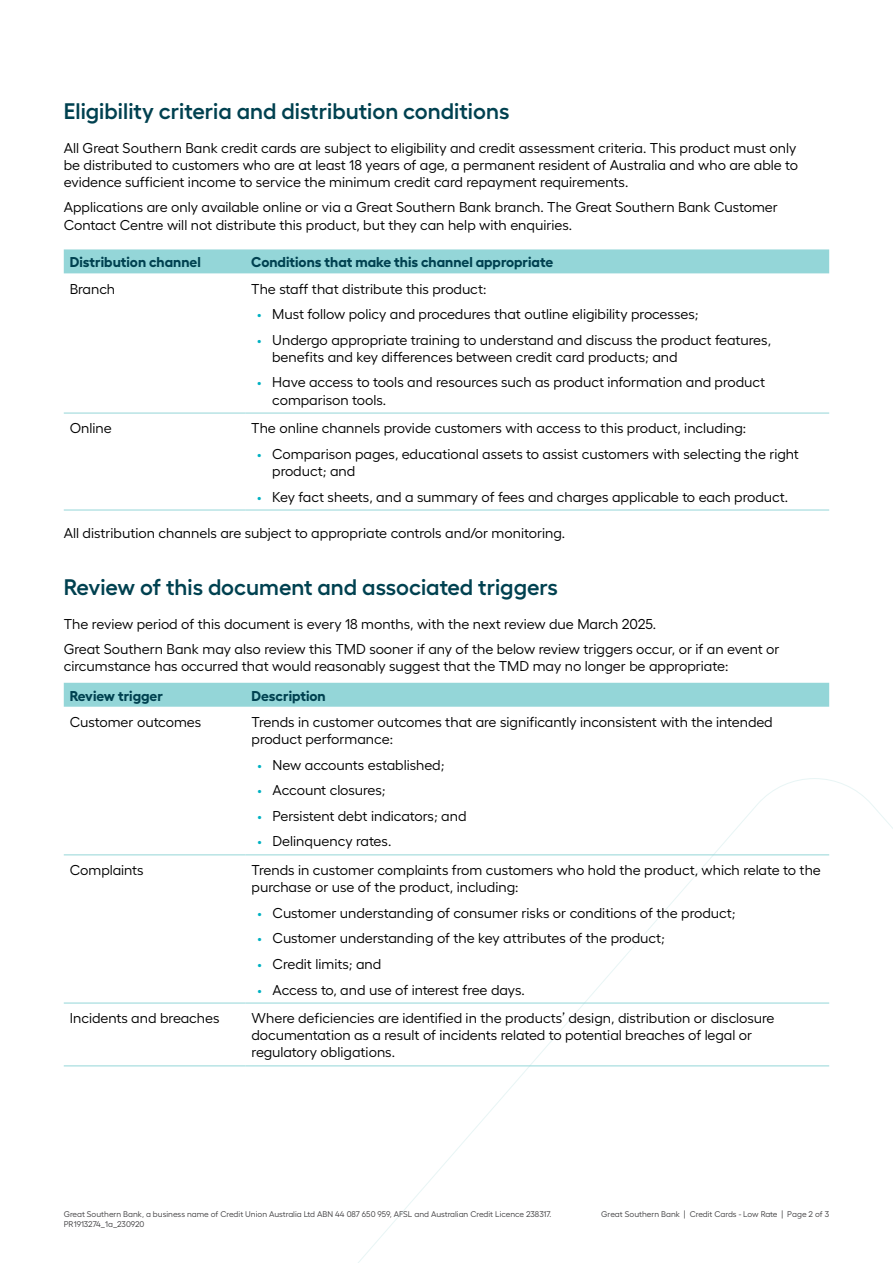
<style>
.page{position:relative;width:893px;height:1263px;background:#fff}
.page>*{position:absolute;margin:0;border:0;box-sizing:border-box;transform-origin:0 0}
.t1{font:600 22.5px "Hellix";color:#004150}
.t2{font:14.25px/17.1px "Hellix";color:#000}
.t3{font:700 14.25px "Hellix";color:#004150}
.t4{font:8.25px "Hellix";color:#414042}
.s1{color:#00b1c2}
</style>
<div class="page">
<svg style="left:324px;top:778px;width:569px;height:485px"></svg>
<div style="left:64px;top:249px;width:765px;height:24px;background:#94d6d8"></div>
<hr style="left:64px;top:413px;width:181px;height:1px;background:#94d6d8">
<hr style="left:245px;top:413px;width:584px;height:1px;background:#94d6d8">
<hr style="left:64px;top:510px;width:181px;height:1px;background:#94d6d8">
<hr style="left:245px;top:510px;width:584px;height:1px;background:#94d6d8">
<div style="left:64px;top:683px;width:765px;height:24px;background:#94d6d8"></div>
<hr style="left:64px;top:854px;width:182px;height:1px;background:#94d6d8">
<hr style="left:246px;top:854px;width:583px;height:1px;background:#94d6d8">
<hr style="left:64px;top:1003px;width:182px;height:1px;background:#94d6d8">
<hr style="left:246px;top:1003px;width:583px;height:1px;background:#94d6d8">
<hr style="left:64px;top:1065px;width:182px;height:1px;background:#94d6d8">
<hr style="left:246px;top:1065px;width:583px;height:1px;background:#94d6d8">
<h1 class="t1" style="left:64px;top:93px;width:447px">Eligibility criteria and distribution conditions</h1>
<p class="t2" style="left:64px;top:138px;width:736px;text-align:justify">All Great Southern Bank credit cards are subject to eligibility and credit assessment criteria. This product must only be distributed to customers who are at least 18 years of age, a permanent resident of Australia and who are able to evidence sufficient income to service the minimum credit card repayment requirements.</p>
<p class="t2" style="left:64px;top:197px;width:716px">Applications are only available online or via a Great Southern Bank branch. The Great Southern Bank Customer<br>Contact Centre will not distribute this product, but they can help with enquiries.</p>
<p class="t3" style="left:70px;top:251px;width:133px">Distribution channel</p>
<p class="t3" style="left:251px;top:251px;width:303px">Conditions that make this channel appropriate</p>
<p class="t2" style="left:70px;top:279px;width:47px">Branch</p>
<p class="t2" style="left:251px;top:279px;width:237px">The staff that distribute this product:</p>
<p class="t2" style="left:257px;top:304px;width:443px"><span class="s1">•</span> Must follow policy and procedures that outline eligibility processes;</p>
<p class="t2" style="left:272px;top:330px;width:500px;text-indent:-15px"><span class="s1">•</span> Undergo appropriate training to understand and discuss the product features, benefits and key differences between credit card products; and</p>
<p class="t2" style="left:272px;top:372px;width:495px;text-indent:-15px"><span class="s1">•</span> Have access to tools and resources such as product information and product comparison tools.</p>
<p class="t2" style="left:70px;top:418px;width:44px">Online</p>
<p class="t2" style="left:251px;top:418px;width:496px">The online channels provide customers with access to this product, including:</p>
<p class="t2" style="left:272px;top:444px;width:528px;text-indent:-15px"><span class="s1">•</span> Comparison pages, educational assets to assist customers with selecting the right product; and</p>
<p class="t2" style="left:257px;top:487px;width:532px"><span class="s1">•</span> Key fact sheets, and a summary of fees and charges applicable to each product.</p>
<p class="t2" style="left:64px;top:523px;width:503px">All distribution channels are subject to appropriate controls and/or monitoring.</p>
<h1 class="t1" style="left:64px;top:569px;width:496px">Review of this document and associated triggers</h1>
<p class="t2" style="left:64px;top:609px;width:717px;line-height:25.7px">The review period of this document is every 18 months, with the next review due March 2025.<br>Great Southern Bank may also review this TMD sooner if any of the below review triggers occur, or if an event or</p>
<p class="t2" style="left:64px;top:656px;width:666px">circumstance has occurred that would reasonably suggest that the TMD may no longer be appropriate:</p>
<p class="t3" style="left:70px;top:684px;width:95px">Review trigger</p>
<p class="t3" style="left:252px;top:684px;width:76px">Description</p>
<p class="t2" style="left:70px;top:712px;width:133px">Customer outcomes</p>
<p class="t2" style="left:252px;top:712px;width:523px">Trends in customer outcomes that are significantly inconsistent with the intended product performance:</p>
<p class="t2" style="left:258px;top:754px;width:189px"><span class="s1">•</span> New accounts established;</p>
<p class="t2" style="left:258px;top:780px;width:130px"><span class="s1">•</span> Account closures;</p>
<p class="t2" style="left:258px;top:806px;width:210px"><span class="s1">•</span> Persistent debt indicators; and</p>
<p class="t2" style="left:258px;top:831px;width:135px"><span class="s1">•</span> Delinquency rates.</p>
<p class="t2" style="left:70px;top:860px;width:75px">Complaints</p>
<p class="t2" style="left:252px;top:860px;width:571px">Trends in customer complaints from customers who hold the product, which relate to the purchase or use of the product, including:</p>
<p class="t2" style="left:258px;top:903px;width:480px"><span class="s1">•</span> Customer understanding of consumer risks or conditions of the product;</p>
<p class="t2" style="left:258px;top:928px;width:409px"><span class="s1">•</span> Customer understanding of the key attributes of the product;</p>
<p class="t2" style="left:258px;top:954px;width:125px"><span class="s1">•</span> Credit limits; and</p>
<p class="t2" style="left:258px;top:979px;width:269px"><span class="s1">•</span> Access to, and use of interest free days.</p>
<p class="t2" style="left:70px;top:1008px;width:151px">Incidents and breaches</p>
<p class="t2" style="left:252px;top:1008px;width:524px">Where deficiencies are identified in the products’ design, distribution or disclosure documentation as a result of incidents related to potential breaches of legal or regulatory obligations.</p>
<p class="t4" style="left:64px;top:1207px;width:489px">Great Southern Bank, a business name of Credit Union Australia Ltd ABN 44 087 650 959, AFSL and Australian Credit Licence 238317.</p>
<p class="t4" style="left:601px;top:1207px;width:229px">Great Southern Bank | Credit Cards - Low Rate | Page 2 of 3</p>
<p class="t4" style="left:64px;top:1217px;width:82px">PR1913274_1a_230920</p>
</div>
